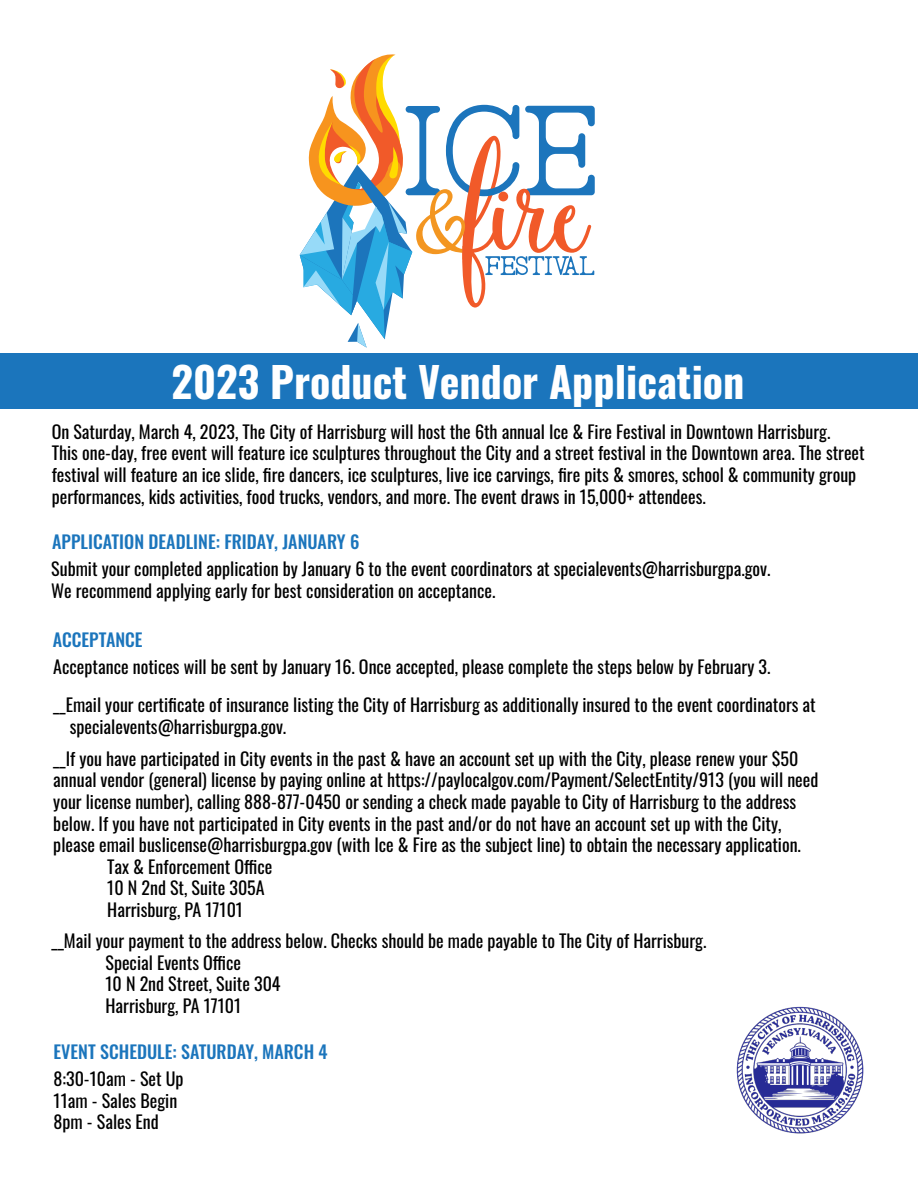
<style>
.page{position:relative;width:918px;height:1188px;background:#fff}
.page>*{position:absolute;margin:0;border:0;box-sizing:border-box;transform-origin:0 0}
.t1{font:700 42px "Oswald";color:#fff}
.t2{font:18px/21.6px "Oswald";color:#000}
.t3{font:500 18px "Oswald";color:#1b75bc}
</style>
<div class="page">
<div style="left:0;top:353px;width:918px;height:55px;background:#1b75bc"></div>
<svg style="left:300px;top:54px;width:295px;height:294px"></svg>
<img style="left:736px;top:1006px;width:128px;height:128px">
<h1 class="t1" style="left:171px;top:360px;width:575px">2023 Product Vendor Application</h1>
<p class="t2" style="left:52px;top:419px;width:815px">On Saturday, March 4, 2023, The City of Harrisburg will host the 6th annual Ice &amp; Fire Festival in Downtown Harrisburg.<br>This one-day, free event will feature ice sculptures throughout the City and a street festival in the Downtown area. The street festival will feature an ice slide, fire dancers, ice sculptures, live ice carvings, fire pits &amp; smores, school &amp; community group performances, kids activities, food trucks, vendors, and more. The event draws in 15,000+ attendees.</p>
<p class="t3" style="left:52px;top:532px;width:309px">APPLICATION DEADLINE: FRIDAY, JANUARY 6</p>
<p class="t2" style="left:51px;top:556px;width:721px">Submit your completed application by January 6 to the event coordinators at specialevents@harrisburgpa.gov.<br>We recommend applying early for best consideration on acceptance.</p>
<p class="t3" style="left:53px;top:630px;width:91px">ACCEPTANCE</p>
<p class="t2" style="left:53px;top:654px;width:719px">Acceptance notices will be sent by January 16. Once accepted, please complete the steps below by February 3.</p>
<p class="t2" style="left:70px;top:692px;width:747px;text-indent:-16px">__Email your certificate of insurance listing the City of Harrisburg as additionally insured to the event coordinators at specialevents@harrisburgpa.gov.</p>
<p class="t2" style="left:53px;top:746px;width:747px">__If you have participated in City events in the past &amp; have an account set up with the City, please renew your $50</p>
<p class="t2" style="left:53px;top:768px;width:767px">annual vendor (general) license by paying online at https://paylocalgov.com/Payment/SelectEntity/913 (you will need</p>
<p class="t2" style="left:53px;top:789px;width:744px">your license number), calling 888-877-0450 or sending a check made payable to City of Harrisburg to the address</p>
<p class="t2" style="left:53px;top:811px;width:730px">below. If you have not participated in City events in the past and/or do not have an account set up with the City,</p>
<p class="t2" style="left:53px;top:832px;width:749px">please email buslicense@harrisburgpa.gov (with Ice &amp; Fire as the subject line) to obtain the necessary application.</p>
<p class="t2" style="left:107px;top:854px;width:167px">Tax &amp; Enforcement Office</p>
<p class="t2" style="left:107px;top:876px;width:159px">10 N 2nd St, Suite 305A</p>
<p class="t2" style="left:107px;top:897px;width:137px">Harrisburg, PA 17101</p>
<p class="t2" style="left:106px;top:928px;width:602px;text-indent:-54px">__Mail your payment to the address below. Checks should be made payable to The City of Harrisburg.<br>Special Events Office<br>10 N 2nd Street, Suite 304<br>Harrisburg, PA 17101</p>
<p class="t3" style="left:54px;top:1042px;width:276px">EVENT SCHEDULE: SATURDAY, MARCH 4</p>
<p class="t2" style="left:54px;top:1066px;width:132px">8:30-10am - Set Up<br>11am - Sales Begin<br>8pm - Sales End</p>
</div>
